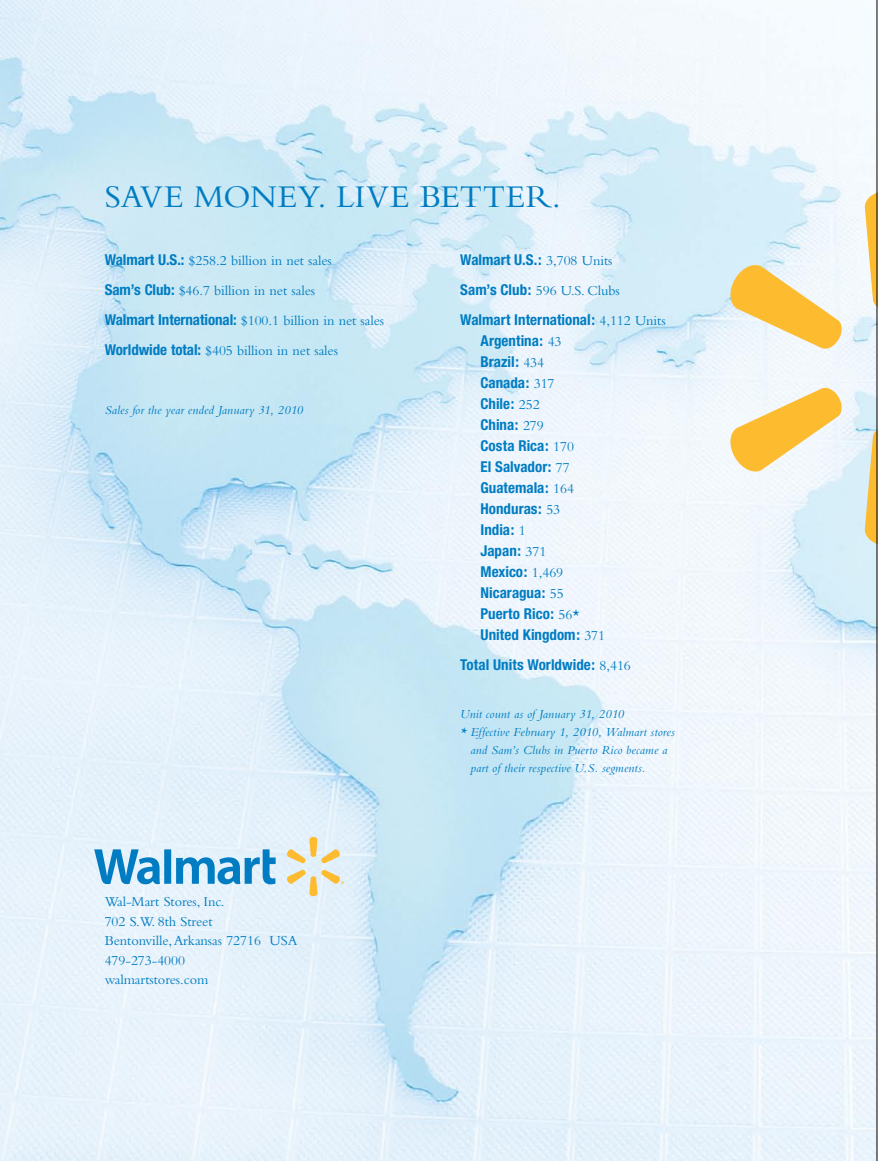
<style>
.page{position:relative;width:878px;height:1161px;background:#fff}
.page>*{position:absolute;margin:0;border:0;box-sizing:border-box;transform-origin:0 0}
.t1{font:33px "Bembo";letter-spacing:.01em;color:#007cc2}
.t2{font:700 condensed 15px/21px "Helvetica Neue";color:#007cc2}
.t3{font:14.25px/19.5px "Bembo";letter-spacing:-.005em;color:#007cc2}
.t4{font:italic 12.75px "Bembo";letter-spacing:.01em;color:#007cc2}
.s1{font-family:"Helvetica Neue";font-weight:700;font-stretch:condensed;font-size:15px}
.s2{font-family:"Bembo";font-weight:400;font-stretch:normal;font-size:14.25px}
</style>
<div class="page">
<img style="left:0;top:0;width:876px;height:1161px">
<svg style="left:286px;top:837px;width:54px;height:27px"></svg>
<svg style="left:94px;top:849px;width:181px;height:36px;background:#7bbbe0"></svg>
<svg style="left:286px;top:870px;width:57px;height:26px"></svg>
<svg style="left:864px;top:190px;width:12px;height:120px"></svg>
<svg style="left:727px;top:262px;width:115px;height:88px"></svg>
<svg style="left:864px;top:426px;width:12px;height:120px"></svg>
<svg style="left:727px;top:386px;width:115px;height:89px"></svg>
<hr style="left:876px;top:0;width:1px;height:1161px;background:#000">
<h1 class="t1" style="left:105px;top:177px;width:457px">Save Money. Live Better .</h1>
<p class="t3" style="left:105px;top:245px;width:281px;line-height:30px"><span class="s1">Walmart U.S.:</span> $258.2 billion in net sales<br><span class="s1">Sam’s Club:</span> $46.7 billion in net sales<br><span class="s1">Walmart International:</span> $100.1 billion in net sales <span class="s1">Worldwide total:</span> $405 billion in net sales</p>
<p class="t4" style="left:105px;top:402px;width:200px">Sales for the year ended January 31, 2010</p>
<p class="t3" style="left:105px;top:892px;width:194px">Wal-Mart Stores, Inc.<br>702 S.W. 8th Street<br>Bentonville, Arkansas 72716 USA<br>479-273-4000<br>walmartstores.com</p>
<p class="t2" style="left:460px;top:249px;width:154px">Walmart U.S.: <span class="s2">3,708 Units</span></p>
<p class="t3" style="left:460px;top:281px;width:161px"><span class="s1">Sam’s Club:</span> 596 U.S. Clubs</p>
<p class="t2" style="left:480px;top:309px;width:186px;text-indent:-20px">Walmart International: <span class="s2">4,112 Units<br></span>Argentina: <span class="s2">43<br></span>Brazil: <span class="s2">434<br></span>Canada: <span class="s2">317<br></span>Chile: <span class="s2">252<br></span>China: <span class="s2">279<br></span>Costa Rica: <span class="s2">170<br></span>El Salvador: <span class="s2">77<br></span>Guatemala: <span class="s2">164<br></span>Honduras: <span class="s2">53<br></span>India: <span class="s2">1<br></span>Japan: <span class="s2">371<br></span>Mexico: <span class="s2">1,469<br></span>Nicaragua: <span class="s2">55<br></span>Puerto Rico: <span class="s2">56*<br></span>United Kingdom: <span class="s2">371</span></p>
<p class="t2" style="left:460px;top:654px;width:172px">Total Units Worldwide: <span class="s2">8,416</span></p>
<p class="t4" style="left:460px;top:707px;width:165px">Unit count as of January 31, 2010</p>
<p class="t4" style="left:460px;top:725px;width:216px">* Effective February 1, 2010, Walmart stores</p>
<p class="t4" style="left:470px;top:743px;width:198px">and Sam’s Clubs in Puerto Rico became a</p>
<p class="t4" style="left:470px;top:761px;width:177px">part of their respective U.S. segments.</p>
</div>
